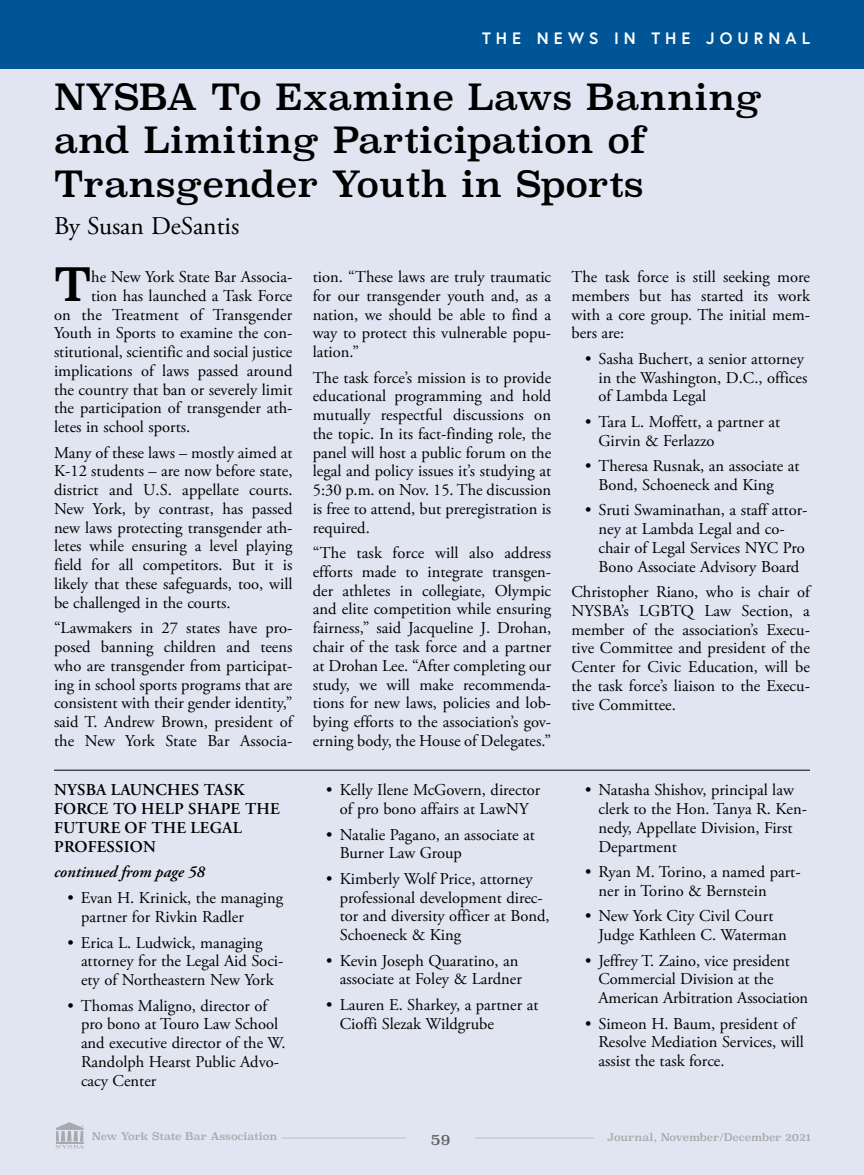
<style>
.page{position:relative;width:864px;height:1175px;background:#fff}
.page>*{position:absolute;margin:0;border:0;box-sizing:border-box;transform-origin:0 0}
.text_1st_para{font:45.9px "Superclarendon Rg";color:#000}
.SBNEWS_Title_Article{font:36px/43.2px "Superclarendon Rg";color:#000}
.author{font:25.5px "Adobe Garamond Pro";letter-spacing:-.015em;color:#000}
.text{font:16.5px/18.8px "Adobe Garamond Pro";letter-spacing:-.01em;color:#000;text-align:justify}
.text_bullets{font:16.5px/18.8px "Adobe Garamond Pro";letter-spacing:-.01em;color:#000}
.text_1st_para-2{font:16.5px "Adobe Garamond Pro";letter-spacing:-.035em;color:#000}
.text_bullets-2{font:16.5px/18.8px "Adobe Garamond Pro";letter-spacing:-.03em;color:#000}
.t1{font:600 16.5px/18.8px "Adobe Garamond Pro";letter-spacing:.015em;color:#000}
.text_bullets-3{font:16.5px/18.8px "Adobe Garamond Pro";letter-spacing:-.075em;color:#000}
.t2{font:700 16.5px "Europa";letter-spacing:.31em;color:#fff}
.t3{font:italic 600 16.5px "Adobe Garamond Pro";color:#000}
.t4{font:15px "Superclarendon Rg";color:#636466}
.t5{font:10.5px "Superclarendon Rg";color:#a7a9ac}
</style>
<div class="page">
<div style="left:0;top:67px;width:864px;height:1107px;background:#e1e5f1"></div>
<div style="left:0;top:0;width:864px;height:69px;background:#005596"></div>
<hr style="left:281px;top:1137px;width:125px;height:1px;background:#bcbec0">
<hr style="left:475px;top:1137px;width:119px;height:1px;background:#bcbec0">
<svg style="left:55px;top:1122px;width:29px;height:26px"></svg>
<hr style="left:54px;top:769px;width:756px;height:1px;background:#000">
<p class="t2" style="left:482px;top:27px;width:329px">THE NEWS IN THE JOURNAL</p>
<h2 class="SBNEWS_Title_Article" style="left:54px;top:75px;width:709px">NYSBA To Examine Laws Banning and Limiting Participation of<br>Transgender Youth in Sports</h2>
<p class="author" style="left:54px;top:210px;width:187px">By Susan DeSantis</p>
<p class="text_1st_para" style="left:54px;top:257px;width:39px">T</p>
<p class="text_1st_para-2" style="left:91px;top:267px;width:203px">he New York State Bar Associa-</p>
<p class="text" style="left:313px;top:268px;width:240px">tion. “These laws are truly traumatic for our transgender youth and, as a nation, we should be able to find a way to protect this vulnerable popu&shy;lation.”</p>
<p class="text" style="left:313px;top:368px;width:240px">The task force’s mission is to provide educational programming and hold mutually respectful discussions on the topic. In its fact-finding role, the panel will host a public forum on the legal and policy issues it’s studying at 5:30 p.m. on Nov. 15. The discussion is free to attend, but preregistration is required.</p>
<p class="text" style="left:313px;top:544px;width:240px">“The task force will also address efforts made to integrate transgen&shy;der athletes in collegiate, Olympic and elite competition while ensuring fairness,” said Jacqueline J. Drohan, chair of the task force and a partner at Drohan Lee. “After completing our study, we will make recommenda&shy;tions for new laws, policies and lob&shy;bying efforts to the association’s gov&shy;erning body, the House of Delegates.”</p>
<p class="text" style="left:572px;top:268px;width:240px">The task force is still seeking more members but has started its work with a core group. The initial mem&shy;bers are:</p>
<p class="text_bullets" style="left:598px;top:350px;width:210px;text-indent:-14px">• Sasha Buchert, a senior attorney in the Washington, D.C., offices of Lambda Legal</p>
<p class="text_bullets-3" style="left:598px;top:413px;width:183px;text-indent:-14px">• Tara L. Moffett, a partner at<br>Girvin &amp; Ferlazzo</p>
<p class="text_bullets" style="left:598px;top:457px;width:203px;text-indent:-14px">• Theresa Rusnak, an associate at<br>Bond, Schoeneck and King</p>
<p class="text_bullets" style="left:598px;top:501px;width:210px;text-indent:-14px">• Sruti Swaminathan, a staff attor&shy;ney at Lambda Legal and co&shy;chair of Legal Services NYC Pro<br>Bono Associate Advisory Board</p>
<p class="text" style="left:572px;top:583px;width:242px">Christopher Riano, who is chair of NYSBA’s LGBTQ Law Section, a member of the association’s Execu&shy;tive Committee and president of the Center for Civic Education, will be the task force’s liaison to the Execu&shy;tive Committee.</p>
<p class="text_1st_para-2" style="left:91px;top:286px;width:203px">tion has launched a Task Force</p>
<p class="text_1st_para-2" style="left:54px;top:304px;width:240px">on the Treatment of Transgender</p>
<p class="text_1st_para-2" style="left:54px;top:323px;width:240px">Youth in Sports to examine the con-</p>
<p class="text_1st_para-2" style="left:54px;top:342px;width:240px">stitutional, scientific and social justice</p>
<p class="text_1st_para-2" style="left:54px;top:361px;width:240px">implications of laws passed around</p>
<p class="text_1st_para-2" style="left:54px;top:379px;width:240px">the country that ban or severely limit</p>
<p class="text_1st_para-2" style="left:54px;top:398px;width:240px">the participation of transgender ath-</p>
<p class="text_1st_para-2" style="left:54px;top:417px;width:138px">letes in school sports.</p>
<p class="text" style="left:54px;top:443px;width:240px">Many of these laws – mostly aimed at K-12 students – are now before state, district and U.S. appellate courts.<br>New York, by contrast, has passed new laws protecting transgender ath&shy;letes while ensuring a level playing field for all competitors. But it is likely that these safeguards, too, will be challenged in the courts.</p>
<p class="text" style="left:54px;top:619px;width:242px">“Lawmakers in 27 states have pro&shy;posed banning children and teens who are transgender from participat&shy;ing in school sports programs that are consistent with their gender identity,” said T. Andrew Brown, president of the New York State Bar Associa-</p>
<p class="t1" style="left:54px;top:781px;width:227px">NYSBA LAUNCHES TASK<br>FORCE TO HELP SHAPE THE<br>FUTURE OF THE LEGAL<br>PROFESSION</p>
<p class="t3" style="left:54px;top:862px;width:152px">continued from page 58</p>
<p class="text_bullets" style="left:81px;top:889px;width:204px;text-indent:-14px">• Evan H. Krinick, the managing partner for Rivkin Radler</p>
<p class="text_bullets" style="left:81px;top:933px;width:204px;text-indent:-14px">• Erica L. Ludwick, managing attorney for the Legal Aid Soci&shy;ety of Northeastern New York</p>
<p class="text_bullets" style="left:81px;top:996px;width:206px;text-indent:-14px">• Thomas Maligno, director of pro bono at Touro Law School and executive director of the W.<br>Randolph Hearst Public Advo&shy;cacy Center</p>
<p class="text_bullets" style="left:326px;top:781px;width:216px;text-align:center">• Kelly Ilene McGovern, director of pro bono affairs at LawNY</p>
<p class="text_bullets" style="left:340px;top:825px;width:197px;text-indent:-14px">• Natalie Pagano, an associate at<br>Burner Law Group</p>
<p class="text_bullets-2" style="left:340px;top:869px;width:211px;text-indent:-14px">• Kimberly Wolf Price, attorney professional development direc&shy;tor and diversity officer at Bond,<br>Schoeneck &amp; King</p>
<p class="text_bullets" style="left:326px;top:951px;width:197px;text-align:right">• Kevin Joseph Quaratino, an associate at Foley &amp; Lardner</p>
<p class="text_bullets" style="left:340px;top:995px;width:200px;text-indent:-14px">• Lauren E. Sharkey, a partner at<br>Cioffi Slezak Wildgrube</p>
<p class="text_bullets" style="left:598px;top:781px;width:210px;text-indent:-14px">• Natasha Shishov, principal law clerk to the Hon. Tanya R. Ken&shy;nedy, Appellate Division, First<br>Department</p>
<p class="text_bullets" style="left:598px;top:863px;width:204px;text-indent:-14px">• Ryan M. Torino, a named part&shy;ner in Torino &amp; Bernstein</p>
<p class="text_bullets" style="left:598px;top:907px;width:190px;text-indent:-14px">• New York City Civil Court<br>Judge Kathleen C. Waterman</p>
<p class="text_bullets" style="left:598px;top:951px;width:211px;text-indent:-14px">• Jeffrey T. Zaino, vice president<br>Commercial Division at the<br>American Arbitration Association</p>
<p class="text_bullets" style="left:598px;top:1014px;width:207px;text-indent:-14px">• Simeon H. Baum, president of<br>Resolve Mediation Services, will assist the task force.</p>
<p class="t5" style="left:92px;top:1130px;width:187px">New York State Bar Association</p>
<p class="t4" style="left:431px;top:1130px;width:21px">59</p>
<p class="t5" style="left:607px;top:1131px;width:205px">Journal, November/December 2021</p>
</div>
